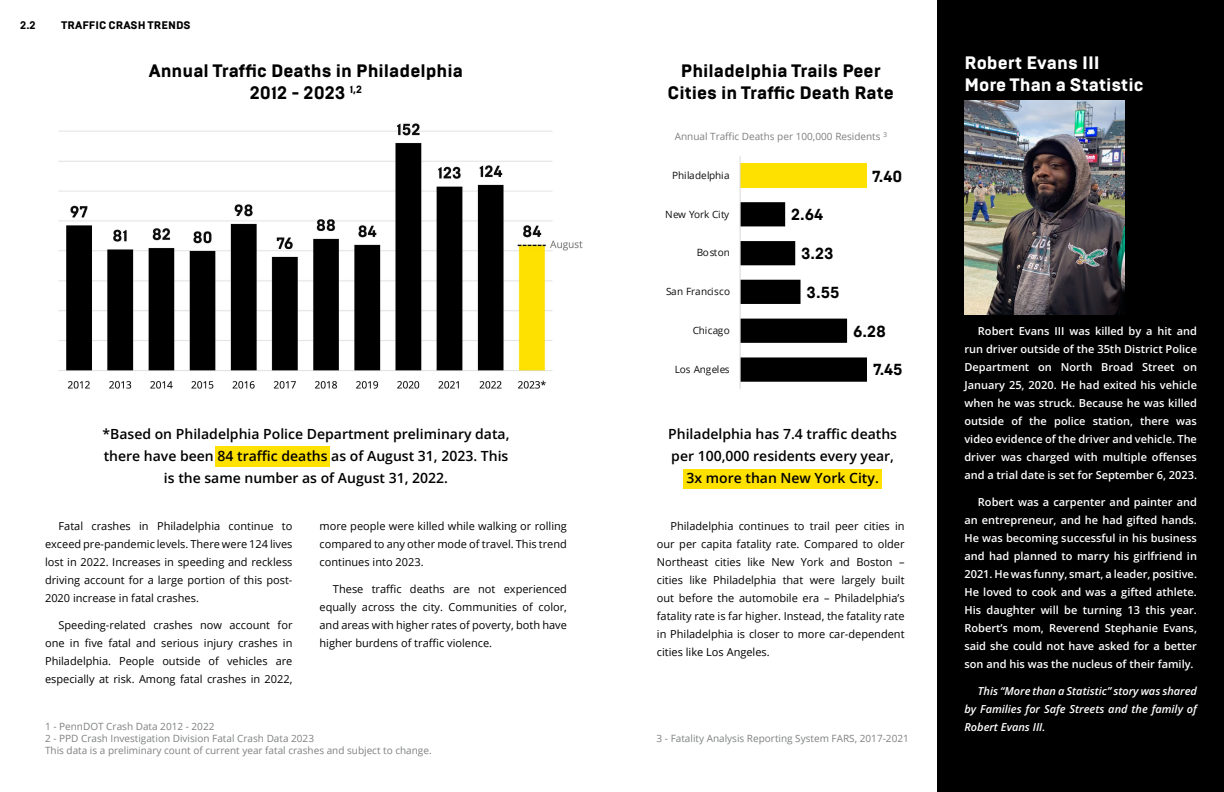
<style>
.page{position:relative;width:1224px;height:792px;background:#fff}
.page>*{position:absolute;margin:0;border:0;box-sizing:border-box;transform-origin:0 0}
.t1{font:800 18px/22px "Brutal Type";color:#000;text-align:center}
.t2{font:800 18px/22px "Brutal Type";color:#fff}
.t3{font:800 16px "Brutal Type";color:#000}
.t4{font:600 14px/22px "Open Sans";color:#000;text-align:center}
.t5{font:11px/18px "Open Sans";color:#000;text-align:justify}
.t6{font:600 11px/18px "Open Sans";color:#fff;text-align:justify}
.t7{font:italic 600 11px/18px "Open Sans";color:#fff;text-align:justify}
.t8{font:800 11px "Brutal Type";color:#000}
.t9{font:10px/12px "Open Sans";color:#7f8080}
.t10{font:10px "Open Sans";letter-spacing:-.01em;color:#0d0d0d}
.t11{font:10px "Open Sans";color:#7f7f7f}
.t12{font:10px "Open Sans";letter-spacing:.01em;color:#0d0d0d}
</style>
<div class="page">
<div style="left:937px;top:0;width:287px;height:792px;background:#000"></div>
<img style="left:964px;top:100px;width:161px;height:215px">
<img style="left:58px;top:123px;width:525px;height:266px">
<div style="left:740px;top:163px;width:126px;height:25px;background:#ffe100"></div>
<svg style="left:741px;top:202px;width:126px;height:180px"></svg>
<hr style="left:740px;top:156px;width:1px;height:233px;background:#d9d9d9">
<div style="left:215px;top:446px;width:115px;height:20px;background:#ffe100"></div>
<div style="left:683px;top:469px;width:199px;height:19px;background:#ffe100"></div>
<p class="t8" style="left:20px;top:18px;width:17px">2.2</p>
<p class="t8" style="left:61px;top:18px;width:131px">TRAFFIC CRASH TRENDS</p>
<h1 class="t1" style="left:149px;top:60px;width:316px">Annual Traffic Deaths in Philadelphia<br>2012 - 2023 <sup>1,2</sup></h1>
<h1 class="t1" style="left:668px;top:60px;width:228px">Philadelphia Trails Peer<br>Cities in Traffic Death Rate</h1>
<p class="t11" style="left:675px;top:129px;width:214px">Annual Traffic Deaths per 100,000 Residents <sup>3</sup></p>
<p class="t10" style="left:672px;top:168px;width:59px">Philadelphia</p>
<p class="t10" style="left:665px;top:207px;width:66px">New York City</p>
<p class="t10" style="left:697px;top:246px;width:35px">Boston</p>
<p class="t12" style="left:666px;top:285px;width:66px">San Francisco</p>
<p class="t10" style="left:693px;top:323px;width:39px">Chicago</p>
<p class="t10" style="left:675px;top:362px;width:56px">Los Angeles</p>
<h2 class="t3" style="left:791px;top:205px;width:33px">2.64</h2>
<h2 class="t3" style="left:801px;top:244px;width:34px">3.23</h2>
<h2 class="t3" style="left:807px;top:283px;width:35px">3.55</h2>
<h2 class="t3" style="left:872px;top:166px;width:32px">7.40</h2>
<h2 class="t3" style="left:853px;top:322px;width:34px">6.28</h2>
<h2 class="t3" style="left:873px;top:360px;width:31px">7.45</h2>
<p class="t4" style="left:103px;top:423px;width:409px">*Based on Philadelphia Police Department preliminary data, there have been 84 traffic deaths as of August 31, 2023. This is the same number as of August 31, 2022.</p>
<p class="t4" style="left:668px;top:423px;width:230px">Philadelphia has 7.4 traffic deaths per 100,000 residents every year,<br>3x more than New York City.</p>
<p class="t5" style="left:45px;top:517px;width:249px;text-indent:13px">Fatal crashes in Philadelphia continue to exceed pre-pandemic levels. There were 124 lives lost in 2022. Increases in speeding and reckless driving account for a large portion of this post-2020 increase in fatal crashes.</p>
<p class="t5" style="left:45px;top:616px;width:249px;text-indent:13px">Speeding-related crashes now account for one in five fatal and serious injury crashes in Philadelphia. People outside of vehicles are especially at risk. Among fatal crashes in 2022,</p>
<p class="t5" style="left:319px;top:517px;width:249px">more people were killed while walking or rolling compared to any other mode of travel. This trend continues into 2023.</p>
<p class="t5" style="left:319px;top:580px;width:249px;text-indent:13px">These traffic deaths are not experienced equally across the city. Communities of color, and areas with higher rates of poverty, both have higher burdens of traffic violence.</p>
<p class="t9" style="left:45px;top:720px;width:388px">1 - PennDOT Crash Data 2012 - 2022<br>2 - PPD Crash Investigation Division Fatal Crash Data 2023<br>This data is a preliminary count of current year fatal crashes and subject to change.</p>
<p class="t5" style="left:657px;top:517px;width:249px;text-indent:13px">Philadelphia continues to trail peer cities in our per capita fatality rate. Compared to older Northeast cities like New York and Boston – cities like Philadelphia that were largely built out before the automobile era – Philadelphia’s fatality rate is far higher. Instead, the fatality rate in Philadelphia is closer to more car-dependent cities like Los Angeles.</p>
<p class="t9" style="left:657px;top:732px;width:254px">3 - Fatality Analysis Reporting System FARS, 2017-2021</p>
<h1 class="t2" style="left:964px;top:52px;width:181px">Robert Evans III<br>More Than a Statistic</h1>
<p class="t6" style="left:964px;top:322px;width:234px;text-indent:13px">Robert Evans III was killed by a hit and run driver outside of the 35th District Police Department on North Broad Street on January 25, 2020. He had exited his vehicle when he was struck. Because he was killed outside of the police station, there was video evidence of the driver and vehicle. The driver was charged with multiple offenses and a trial date is set for September 6, 2023.</p>
<p class="t6" style="left:964px;top:493px;width:234px;text-indent:13px">Robert was a carpenter and painter and an entrepreneur, and he had gifted hands.<br>He was becoming successful in his business and had planned to marry his girlfriend in 2021. He was funny, smart, a leader, positive.<br>He loved to cook and was a gifted athlete.<br>His daughter will be turning 13 this year.<br>Robert’s mom, Reverend Stephanie Evans, said she could not have asked for a better son and his was the nucleus of their family.</p>
<p class="t7" style="left:964px;top:682px;width:234px;text-indent:13px">This “More than a Statistic” story was shared by Families for Safe Streets and the family of Robert Evans III.</p>
</div>
